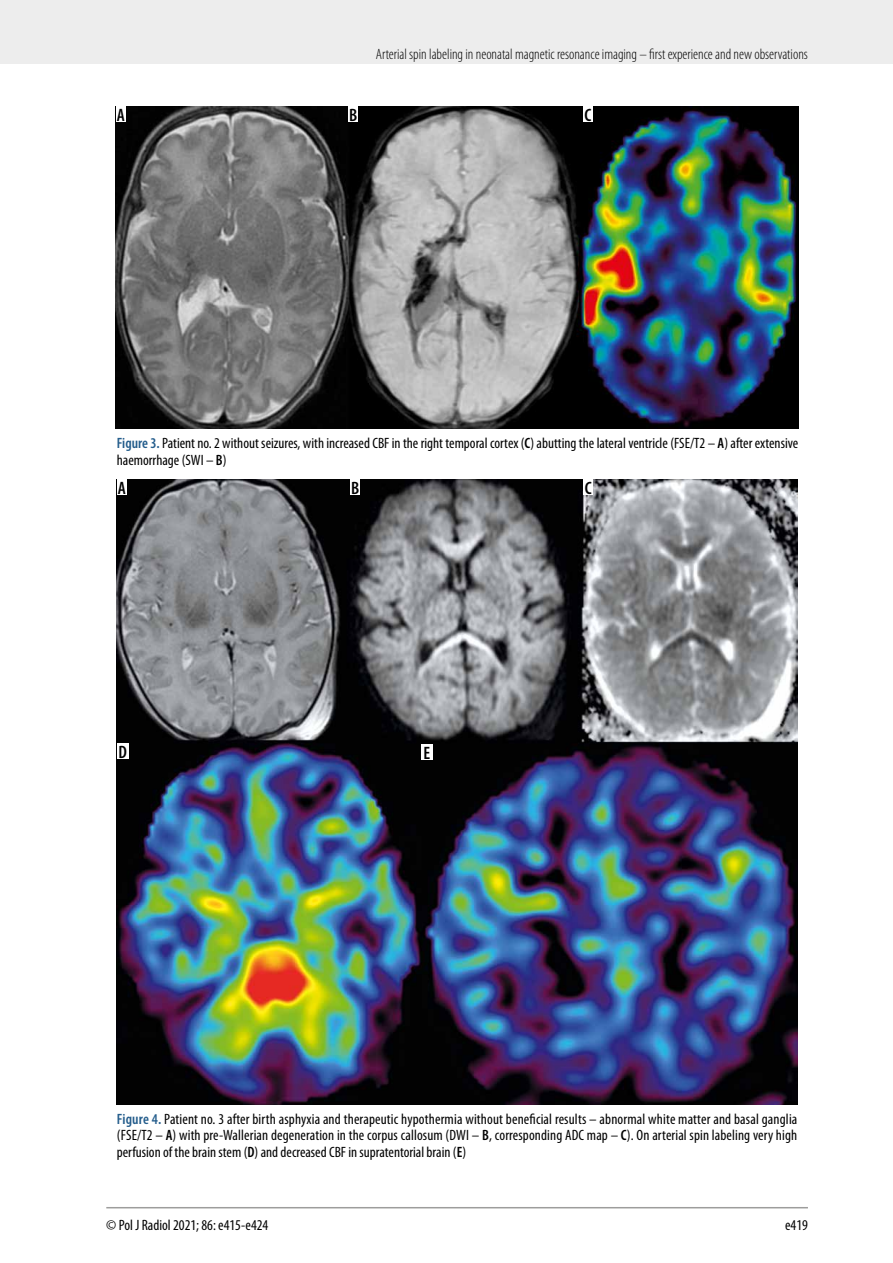
<style>
.page{position:relative;width:893px;height:1263px;background:#fff}
.page>*{position:absolute;margin:0;border:0;box-sizing:border-box;transform-origin:0 0}
.t1{font:600 condensed 18px "Myriad Pro";color:#000}
.t2{font:condensed 15px/16.5px "Myriad Pro";color:#000}
.t3{font:300 condensed 15px "Myriad Pro";color:#000}
.s1{font-weight:600;color:#245d8c}
.s2{font-weight:600}
</style>
<div class="page">
<div style="left:0;top:0;width:893px;height:64px;background:#ededed"></div>
<hr style="left:106px;top:1207px;width:702px;height:1px;background:#9d9d9c">
<img style="left:116px;top:106px;width:682px;height:322px">
<div style="left:116px;top:106px;width:10px;height:16px;background:#fff"></div>
<div style="left:348px;top:106px;width:10px;height:16px;background:#fff"></div>
<div style="left:583px;top:106px;width:10px;height:16px;background:#fff"></div>
<img style="left:117px;top:480px;width:680px;height:624px">
<div style="left:117px;top:480px;width:10px;height:15px;background:#fff"></div>
<div style="left:350px;top:480px;width:10px;height:15px;background:#fff"></div>
<div style="left:583px;top:480px;width:10px;height:15px;background:#fff"></div>
<div style="left:117px;top:744px;width:11px;height:15px;background:#fff"></div>
<div style="left:421px;top:745px;width:11px;height:15px;background:#fff"></div>
<p class="t3" style="left:376px;top:45px;width:434px">Arterial spin labeling in neonatal magnetic resonance imaging – first experience and new observations</p>
<p class="t1" style="left:117px;top:104px;width:10px">A</p>
<p class="t1" style="left:349px;top:104px;width:10px">B</p>
<p class="t1" style="left:585px;top:104px;width:8px">C</p>
<p class="t2" style="left:117px;top:435px;width:683px"><span class="s1">Figure 3.</span> Patient no. 2 without seizures, with increased CBF in the right temporal cortex (<span class="s2">C</span>) abutting the lateral ventricle (FSE/T2 – <span class="s2">A</span>) after extensive haemorrhage (SWI – <span class="s2">B</span>)</p>
<p class="t1" style="left:118px;top:477px;width:10px">A</p>
<p class="t1" style="left:351px;top:477px;width:10px">B</p>
<p class="t1" style="left:585px;top:477px;width:8px">C</p>
<p class="t1" style="left:118px;top:741px;width:10px">D</p>
<p class="t1" style="left:423px;top:742px;width:8px">E</p>
<p class="t2" style="left:117px;top:1110px;width:682px;text-align:justify"><span class="s1">Figure 4.</span> Patient no. 3 after birth asphyxia and therapeutic hypothermia without beneficial results – abnormal white matter and basal ganglia (FSE/T2 – <span class="s2">A</span>) with pre-Wallerian degeneration in the corpus callosum (DWI – <span class="s2">B</span>, corresponding ADC map – <span class="s2">C</span>). On arterial spin labeling very high perfusion of the brain stem (<span class="s2">D</span>) and decreased CBF in supratentorial brain (<span class="s2">E</span>)</p>
<p class="t2" style="left:106px;top:1216px;width:164px">© Pol J Radiol 2021; 86: e415-e424</p>
<p class="t2" style="left:785px;top:1216px;width:24px">e419</p>
</div>
